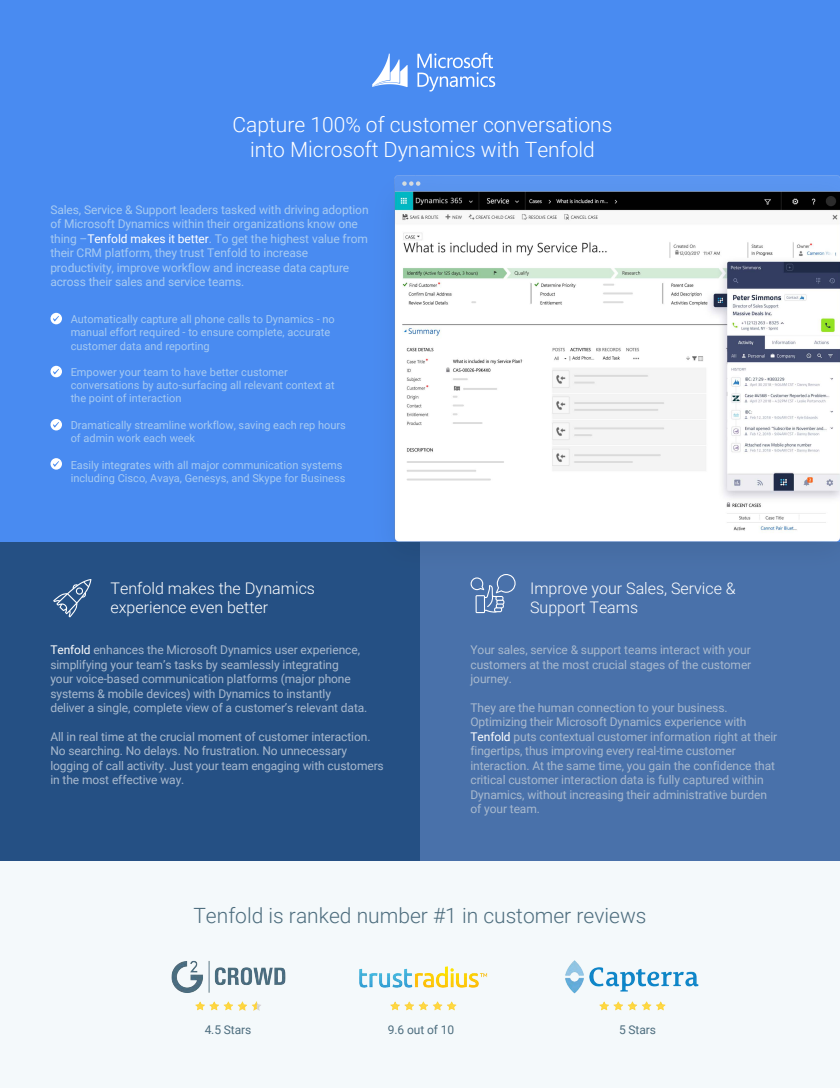
<style>
.page{position:relative;width:840px;height:1088px;background:#fff}
.page>*{position:absolute;margin:0;border:0;box-sizing:border-box;transform-origin:0 0}
.t1{font:300 21px/25.2px "Roboto";color:#fff;text-align:center}
.t2{font:300 21px "Roboto";color:#4d6d7e}
.t3{font:300 16px/19.2px "Roboto";color:#fff}
.t4{font:12px/14.4px "Roboto";letter-spacing:-.01em;color:#a8b9ce}
.t5{font:12px/14.4px "Roboto";letter-spacing:-.01em;color:#a6caf2}
.t6{font:12px "Roboto";letter-spacing:-.01em;color:#4d6d7e}
.t7{font:11px/13.2px "Roboto";color:#a6caf2}
.s1{color:#fff}
.s2{color:#fcfcfc}
</style>
<div class="page">
<div style="left:0;top:809px;width:840px;height:278px;background:#f4f9fb"></div>
<div style="left:0;top:526px;width:420px;height:334px;background:#255084"></div>
<div style="left:420px;top:526px;width:420px;height:334px;background:#4971aa"></div>
<div style="left:0;top:0;width:840px;height:541px;background:#498bf1"></div>
<svg style="left:50px;top:313px;width:12px;height:11px"></svg>
<svg style="left:50px;top:365px;width:12px;height:12px"></svg>
<svg style="left:50px;top:419px;width:12px;height:11px"></svg>
<svg style="left:50px;top:458px;width:12px;height:11px"></svg>
<svg style="left:53px;top:579px;width:38px;height:38px"></svg>
<svg style="left:471px;top:575px;width:45px;height:38px"></svg>
<img style="left:171px;top:960px;width:527px;height:49px">
<img style="left:372px;top:52px;width:124px;height:40px">
<img style="left:368px;top:175px;width:472px;height:400px">
<h1 class="t1" style="left:233px;top:111px;width:381px">Capture 100% of customer conversations into Microsoft Dynamics with Tenfold</h1>
<p class="t5" style="left:50px;top:202px;width:320px">Sales, Service &amp; Support leaders tasked with driving adoption of Microsoft Dynamics within their organizations know one thing –<span class="s1">Tenfold makes it better</span>. To get the highest value from their CRM platform, they trust Tenfold to increase productivity, improve workflow and increase data capture across their sales and service teams.</p>
<p class="t7" style="left:71px;top:312px;width:266px">Automatically capture all phone calls to Dynamics - no manual effort required - to ensure complete, accurate customer data and reporting</p>
<p class="t7" style="left:71px;top:365px;width:266px">Empower your team to have better customer conversations by auto-surfacing all relevant context at the point of interaction</p>
<p class="t7" style="left:71px;top:418px;width:277px">Dramatically streamline workflow, saving each rep hours of admin work each week</p>
<p class="t7" style="left:71px;top:457px;width:276px">Easily integrates with all major communication systems including Cisco, Avaya, Genesys, and Skype for Business</p>
<h2 class="t3" style="left:111px;top:577px;width:206px">Tenfold makes the Dynamics experience even better</h2>
<h2 class="t3" style="left:530px;top:577px;width:207px">Improve your Sales, Service &amp;<br>Support Teams</h2>
<p class="t4" style="left:50px;top:642px;width:319px"><span class="s2">Tenfold</span> enhances the Microsoft Dynamics user experience, simplifying your team’s tasks by seamlessly integrating<br>your voice-based communication platforms (major phone systems &amp; mobile devices) with Dynamics to instantly deliver a single, complete view of a customer’s relevant data.</p>
<p class="t4" style="left:50px;top:728px;width:335px">All in real time at the crucial moment of customer interaction.<br>No searching. No delays. No frustration. No unnecessary logging of call activity. Just your team engaging with customers in the most effective way.</p>
<p class="t4" style="left:470px;top:642px;width:282px;text-align:justify">Your sales, service &amp; support teams interact with your customers at the most crucial stages of the customer journey.</p>
<p class="t4" style="left:470px;top:700px;width:308px">They are the human connection to your business.<br>Optimizing their Microsoft Dynamics experience with <span class="s1">Tenfold</span> puts contextual customer information right at their fingertips, thus improving every real-time customer interaction. At the same time, you gain the confidence that critical customer interaction data is fully captured within Dynamics, without increasing their administrative burden of your team.</p>
<h1 class="t2" style="left:193px;top:900px;width:455px">Tenfold is ranked number #1 in customer reviews</h1>
<p class="t6" style="left:205px;top:1020px;width:48px">4.5 Stars</p>
<p class="t6" style="left:388px;top:1020px;width:68px">9.6 out of 10</p>
<p class="t6" style="left:619px;top:1020px;width:38px">5 Stars</p>
</div>
